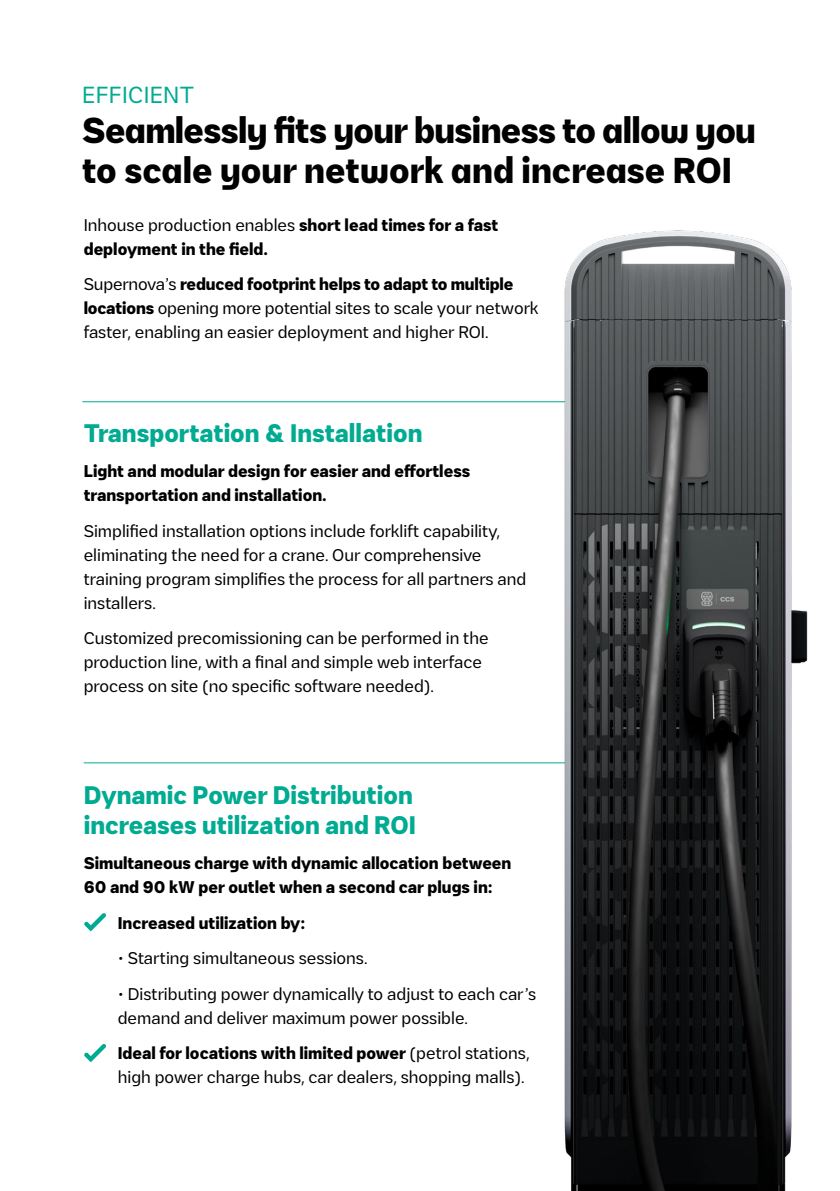
<style>
.page{position:relative;width:840px;height:1191px;background:#fff}
.page>*{position:absolute;margin:0;border:0;box-sizing:border-box;transform-origin:0 0}
.t1{font:700 34px/40px "Hey Wallbox Display";letter-spacing:-.02em;color:#000}
.t2{font:700 24px/30px "Hey Wallbox";color:#00ab91}
.t3{font:22px "Hey Wallbox";letter-spacing:.01em;color:#00ab91}
.t4{font:16px/24px "Hey Wallbox";color:#000}
.t5{font:700 16px/24px "Hey Wallbox";color:#000}
.s1{font-weight:400}
.s2{font-weight:700}
</style>
<div class="page">
<hr style="left:82px;top:401px;width:671px;height:1px;background:#00ab91">
<hr style="left:84px;top:762px;width:670px;height:1px;background:#00ab91">
<svg style="left:84px;top:913px;width:22px;height:18px"></svg>
<svg style="left:84px;top:1044px;width:22px;height:18px"></svg>
<img style="left:539px;top:230px;width:269px;height:961px">
<h3 class="t3" style="left:82px;top:80px;width:114px">EFFICIENT</h3>
<h1 class="t1" style="left:82px;top:109px;width:674px">Seamlessly fits your business to allow you to scale your network and increase ROI</h1>
<p class="t5" style="left:84px;top:212px;width:416px"><span class="s1">Inhouse production enables</span> short lead times for a fast deployment in the field.</p>
<p class="t4" style="left:84px;top:272px;width:456px">Supernova’s <span class="s2">reduced footprint helps to adapt to multiple locations</span> opening more potential sites to scale your network faster, enabling an easier deployment and higher ROI.</p>
<h2 class="t2" style="left:84px;top:417px;width:340px">Transportation &amp; Installation</h2>
<p class="t5" style="left:84px;top:459px;width:388px">Light and modular design for easier and effortless transportation and installation.</p>
<p class="t4" style="left:84px;top:518px;width:444px">Simplified installation options include forklift capability, eliminating the need for a crane. Our comprehensive training program simplifies the process for all partners and installers.</p>
<p class="t4" style="left:84px;top:625px;width:406px">Customized precomissioning can be performed in the production line, with a final and simple web interface process on site (no specific software needed).</p>
<h2 class="t2" style="left:84px;top:779px;width:334px">Dynamic Power Distribution increases utilization and ROI</h2>
<p class="t5" style="left:84px;top:851px;width:429px">Simultaneous charge with dynamic allocation between<br>60 and 90 kW per outlet when a second car plugs in:</p>
<p class="t5" style="left:118px;top:910px;width:189px">Increased utilization by:</p>
<p class="t4" style="left:118px;top:945px;width:251px">• Starting simultaneous sessions.</p>
<p class="t4" style="left:118px;top:981px;width:420px">• Distributing power dynamically to adjust to each car’s demand and deliver maximum power possible.</p>
<p class="t4" style="left:118px;top:1040px;width:413px"><span class="s2">Ideal for locations with limited power</span> (petrol stations, high power charge hubs, car dealers, shopping malls).</p>
</div>
